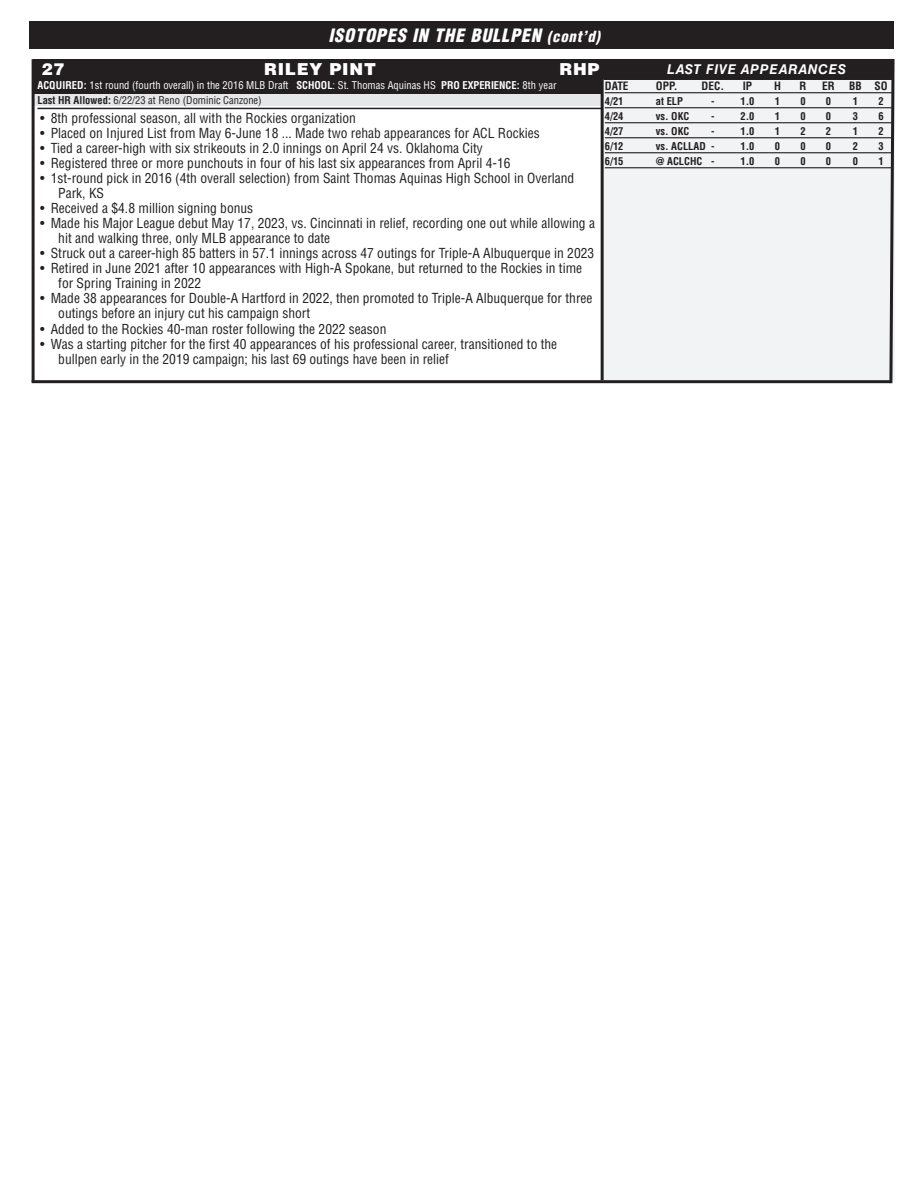
<style>
.page{position:relative;width:923px;height:1193px;background:#fff}
.page>*{position:absolute;margin:0;border:0;box-sizing:border-box;transform-origin:0 0}
.t1{font:italic 900 condensed 18px "Helvetica LT Std";letter-spacing:.05em;color:#fff}
.t2{font:900 16.5px "Helvetica LT Std";letter-spacing:.05em;color:#fff}
.t3{font:condensed 13.5px/15px "Helvetica LT Std";color:#231f20}
.t4{font:italic 700 13.5px "Helvetica LT Std";letter-spacing:.05em;color:#fff}
.t5{font:700 condensed 11.25px "Helvetica LT Std";color:#231f20}
.t6{font:700 condensed 10.5px "Helvetica LT Std";color:#231f20}
.t7{font:condensed 10.5px "Helvetica LT Std";color:#fff}
.t8{font:condensed 10.5px "Helvetica LT Std";color:#231f20}
.s1{font-size:15px}
.s2{font-weight:700}
</style>
<div class="page">
<div style="left:29px;top:22px;width:864px;height:27px;background:#231f20"></div>
<div style="left:33px;top:89px;width:572px;height:17px;background:#e6e7e9"></div>
<hr style="left:32px;top:59px;width:3px;height:323px;background:#231f20">
<div style="left:33px;top:79px;width:572px;height:14px;background:#231f20"></div>
<div style="left:33px;top:59px;width:858px;height:20px;background:#231f20"></div>
<hr style="left:37px;top:108px;width:565px;height:1px;background:#231f20">
<div style="left:602px;top:79px;width:292px;height:301px;background:#f2f3f4"></div>
<hr style="left:605px;top:92px;width:286px;height:1px;background:#231f20">
<hr style="left:605px;top:107px;width:286px;height:1px;background:#231f20">
<hr style="left:605px;top:122px;width:286px;height:1px;background:#231f20">
<hr style="left:605px;top:137px;width:286px;height:1px;background:#231f20">
<hr style="left:605px;top:152px;width:286px;height:1px;background:#231f20">
<hr style="left:605px;top:167px;width:286px;height:1px;background:#231f20">
<div style="left:603px;top:59px;width:288px;height:21px;border:2px solid #231f20"></div>
<hr style="left:600px;top:59px;width:3px;height:321px;background:#231f20">
<svg style="left:887px;top:59px;width:8px;height:325px"></svg>
<hr style="left:32px;top:380px;width:859px;height:3px;background:#231f20">
<p class="t1" style="left:328px;top:24px;width:273px">ISOTOPES IN THE BULLPEN <span class="s1">(cont’d)</span></p>
<p class="t2" style="left:42px;top:58px;width:24px">27</p>
<p class="t2" style="left:264px;top:58px;width:113px">RILEY PINT</p>
<p class="t2" style="left:559px;top:58px;width:42px">RHP</p>
<p class="t7" style="left:37px;top:79px;width:520px"><span class="s2">ACQUIRED:</span> 1st round (fourth overall) in the 2016 MLB Draft <span class="s2">SCHOOL</span>: St. Thomas Aquinas HS <span class="s2">PRO EXPERIENCE:</span> 8th year</p>
<p class="t8" style="left:37px;top:94px;width:226px"><span class="s2">Last HR Allowed:</span> 6/22/23 at Reno (Dominic Canzone)</p>
<p class="t4" style="left:667px;top:61px;width:180px">LAST FIVE APPEARANCES</p>
<p class="t5" style="left:605px;top:79px;width:25px">DATE</p>
<p class="t5" style="left:656px;top:79px;width:23px">OPP.</p>
<p class="t5" style="left:701px;top:79px;width:24px">DEC.</p>
<p class="t5" style="left:742px;top:79px;width:11px">IP</p>
<p class="t5" style="left:774px;top:79px;width:8px">H</p>
<p class="t5" style="left:799px;top:79px;width:8px">R</p>
<p class="t5" style="left:822px;top:79px;width:14px">ER</p>
<p class="t5" style="left:849px;top:79px;width:40px">BB SO</p>
<p class="t6" style="left:605px;top:95px;width:20px">4/21</p>
<p class="t6" style="left:656px;top:95px;width:29px">at ELP</p>
<p class="t6" style="left:711px;top:95px;width:5px">-</p>
<p class="t6" style="left:740px;top:95px;width:15px">1.0</p>
<p class="t6" style="left:774px;top:95px;width:7px">1</p>
<p class="t6" style="left:800px;top:95px;width:7px">0</p>
<p class="t6" style="left:825px;top:95px;width:7px">0</p>
<p class="t6" style="left:852px;top:95px;width:7px">1</p>
<p class="t6" style="left:878px;top:95px;width:7px">2</p>
<p class="t6" style="left:605px;top:110px;width:20px">4/24</p>
<p class="t6" style="left:656px;top:110px;width:35px">vs. OKC</p>
<p class="t6" style="left:711px;top:110px;width:5px">-</p>
<p class="t6" style="left:740px;top:110px;width:15px">2.0</p>
<p class="t6" style="left:774px;top:110px;width:7px">1</p>
<p class="t6" style="left:800px;top:110px;width:7px">0</p>
<p class="t6" style="left:825px;top:110px;width:7px">0</p>
<p class="t6" style="left:852px;top:110px;width:7px">3</p>
<p class="t6" style="left:878px;top:110px;width:7px">6</p>
<p class="t6" style="left:605px;top:125px;width:20px">4/27</p>
<p class="t6" style="left:656px;top:125px;width:35px">vs. OKC</p>
<p class="t6" style="left:711px;top:125px;width:5px">-</p>
<p class="t6" style="left:740px;top:125px;width:15px">1.0</p>
<p class="t6" style="left:774px;top:125px;width:7px">1</p>
<p class="t6" style="left:800px;top:125px;width:7px">2</p>
<p class="t6" style="left:825px;top:125px;width:7px">2</p>
<p class="t6" style="left:852px;top:125px;width:7px">1</p>
<p class="t6" style="left:878px;top:125px;width:7px">2</p>
<p class="t6" style="left:605px;top:140px;width:20px">6/12</p>
<p class="t6" style="left:656px;top:140px;width:60px">vs. ACLLAD -</p>
<p class="t6" style="left:740px;top:140px;width:15px">1.0</p>
<p class="t6" style="left:774px;top:140px;width:7px">0</p>
<p class="t6" style="left:800px;top:140px;width:7px">0</p>
<p class="t6" style="left:825px;top:140px;width:7px">0</p>
<p class="t6" style="left:852px;top:140px;width:7px">2</p>
<p class="t6" style="left:878px;top:140px;width:7px">3</p>
<p class="t6" style="left:605px;top:155px;width:20px">6/15</p>
<p class="t6" style="left:656px;top:155px;width:60px">@ ACLCHC -</p>
<p class="t6" style="left:740px;top:155px;width:15px">1.0</p>
<p class="t6" style="left:774px;top:155px;width:7px">0</p>
<p class="t6" style="left:800px;top:155px;width:7px">0</p>
<p class="t6" style="left:825px;top:155px;width:7px">0</p>
<p class="t6" style="left:852px;top:155px;width:7px">0</p>
<p class="t6" style="left:878px;top:155px;width:7px">1</p>
<p class="t3" style="left:40px;top:111px;width:317px">• 8th professional season, all with the Rockies organization</p>
<p class="t3" style="left:40px;top:126px;width:501px">• Placed on Injured List from May 6-June 18 ... Made two rehab appearances for ACL Rockies</p>
<p class="t3" style="left:40px;top:141px;width:444px">• Tied a career-high with six strikeouts in 2.0 innings on April 24 vs. Oklahoma City</p>
<p class="t3" style="left:40px;top:156px;width:472px">• Registered three or more punchouts in four of his last six appearances from April 4-16</p>
<p class="t3" style="left:58px;top:171px;width:517px;text-indent:-18px">• 1st-round pick in 2016 (4th overall selection) from Saint Thomas Aquinas High School in Overland<br>Park, KS</p>
<p class="t3" style="left:40px;top:201px;width:214px">• Received a $4.8 million signing bonus</p>
<p class="t3" style="left:58px;top:216px;width:538px;text-indent:-18px">• Made his Major League debut May 17, 2023, vs. Cincinnati in relief, recording one out while allowing a hit and walking three, only MLB appearance to date</p>
<p class="t3" style="left:40px;top:246px;width:555px">• Struck out a career-high 85 batters in 57.1 innings across 47 outings for Triple-A Albuquerque in 2023</p>
<p class="t3" style="left:58px;top:261px;width:525px;text-indent:-18px">• Retired in June 2021 after 10 appearances with High-A Spokane, but returned to the Rockies in time for Spring Training in 2022</p>
<p class="t3" style="left:58px;top:291px;width:535px;text-indent:-18px">• Made 38 appearances for Double-A Hartford in 2022, then promoted to Triple-A Albuquerque for three outings before an injury cut his campaign short</p>
<p class="t3" style="left:40px;top:321px;width:348px">• Added to the Rockies 40-man roster following the 2022 season</p>
<p class="t3" style="left:58px;top:336px;width:500px;text-indent:-18px">• Was a starting pitcher for the first 40 appearances of his professional career, transitioned to the bullpen early in the 2019 campaign; his last 69 outings have been in relief</p>
</div>
